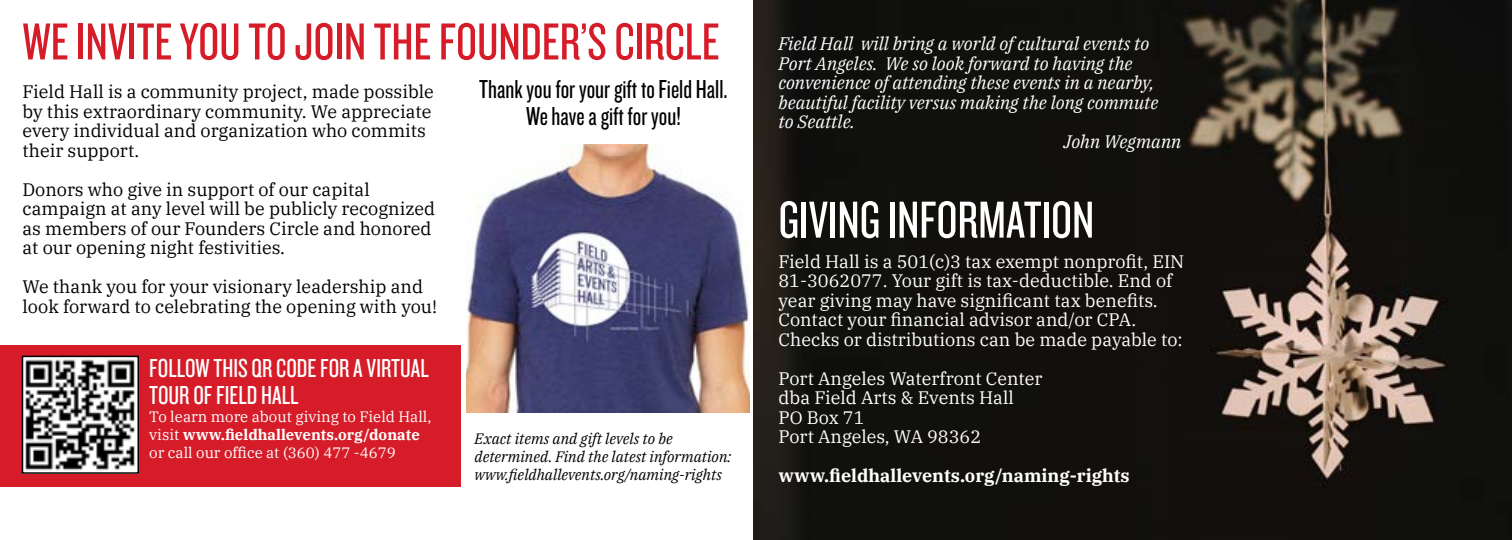
<style>
.page{position:relative;width:1512px;height:540px;background:#fff}
.page>*{position:absolute;margin:0;border:0;box-sizing:border-box;transform-origin:0 0}
.t1{font:54px "Knockout HTF28 Junior Featherwt";color:#d51c28}
.t2{font:54px "Knockout HTF28 Junior Featherwt";color:#fff}
.t3{font:27px/27px "Knockout HTF28 Junior Featherwt";color:#000;text-align:center}
.t4{font:27px/27px "Knockout HTF28 Junior Featherwt";color:#fff}
.t5{font:18px/19.5px "IBM Plex Serif";color:#000}
.t6{font:18px/19.5px "IBM Plex Serif";color:#fff}
.t7{font:italic 18px "IBM Plex Serif";color:#fff}
.t8{font:700 18px "IBM Plex Serif";color:#fff}
.t9{font:italic 15px/18px "IBM Plex Serif";color:#000}
.t10{font:15px/18px "IBM Plex Serif";color:#fff}
.s1{font-weight:700}
</style>
<div class="page">
<img style="left:753px;top:0;width:759px;height:540px">
<div style="left:0;top:346px;width:460px;height:141px;background:#d51c28"></div>
<img style="left:25px;top:359px;width:111px;height:112px">
<div style="left:22px;top:356px;width:117px;height:118px;border:2px solid #000101"></div>
<img style="left:467px;top:145px;width:283px;height:268px">
<h1 class="t1" style="left:22px;top:15px;width:699px">WE INVITE YOU TO JOIN THE FOUNDER’S CIRCLE</h1>
<p class="t5" style="left:22px;top:81px;width:413px">Field Hall is a community project, made possible by this extraordinary community. We appreciate every individual and organization who commits their support.</p>
<p class="t5" style="left:22px;top:178px;width:414px">Donors who give in support of our capital campaign at any level will be publicly recognized as members of our Founders Circle and honored at our opening night festivities.</p>
<p class="t5" style="left:22px;top:276px;width:416px">We thank you for your visionary leadership and look forward to celebrating the opening with you!</p>
<h2 class="t3" style="left:479px;top:76px;width:250px">Thank you for your gift to Field Hall.<br>We have a gift for you!</h2>
<h2 class="t4" style="left:149px;top:355px;width:281px">FOLLOW THIS QR CODE FOR A VIRTUAL<br>TOUR OF FIELD HALL</h2>
<p class="t10" style="left:149px;top:407px;width:284px">To learn more about giving to Field Hall, visit <span class="s1">www.fieldhallevents.org/donate </span>or call our office at (360) 477 -4679</p>
<p class="t9" style="left:475px;top:429px;width:258px">Exact items and gift levels to be determined. Find the latest information: www.fieldhallevents.org/naming-rights</p>
<p class="t7" style="left:778px;top:30px;width:372px">Field Hall will bring a world of cultural events to</p>
<p class="t7" style="left:778px;top:50px;width:356px">Port Angeles. We so look forward to having the</p>
<p class="t7" style="left:778px;top:69px;width:377px">convenience of attending these events in a nearby,</p>
<p class="t7" style="left:778px;top:89px;width:381px">beautiful facility versus making the long commute</p>
<p class="t7" style="left:778px;top:108px;width:78px">to Seattle.</p>
<p class="t7" style="left:1063px;top:128px;width:120px">John Wegmann</p>
<h1 class="t2" style="left:778px;top:193px;width:317px">GIVING INFORMATION</h1>
<p class="t6" style="left:778px;top:250px;width:407px">Field Hall is a 501(c)3 tax exempt nonprofit, EIN 81-3062077. Your gift is tax-deductible. End of year giving may have significant tax benefits.<br>Contact your financial advisor and/or CPA.<br>Checks or distributions can be made payable to:</p>
<p class="t6" style="left:778px;top:367px;width:266px">Port Angeles Waterfront Center dba Field Arts &amp; Events Hall<br>PO Box 71<br>Port Angeles, WA 98362</p>
<p class="t8" style="left:778px;top:461px;width:353px">www.fieldhallevents.org/naming-rights</p>
</div>
